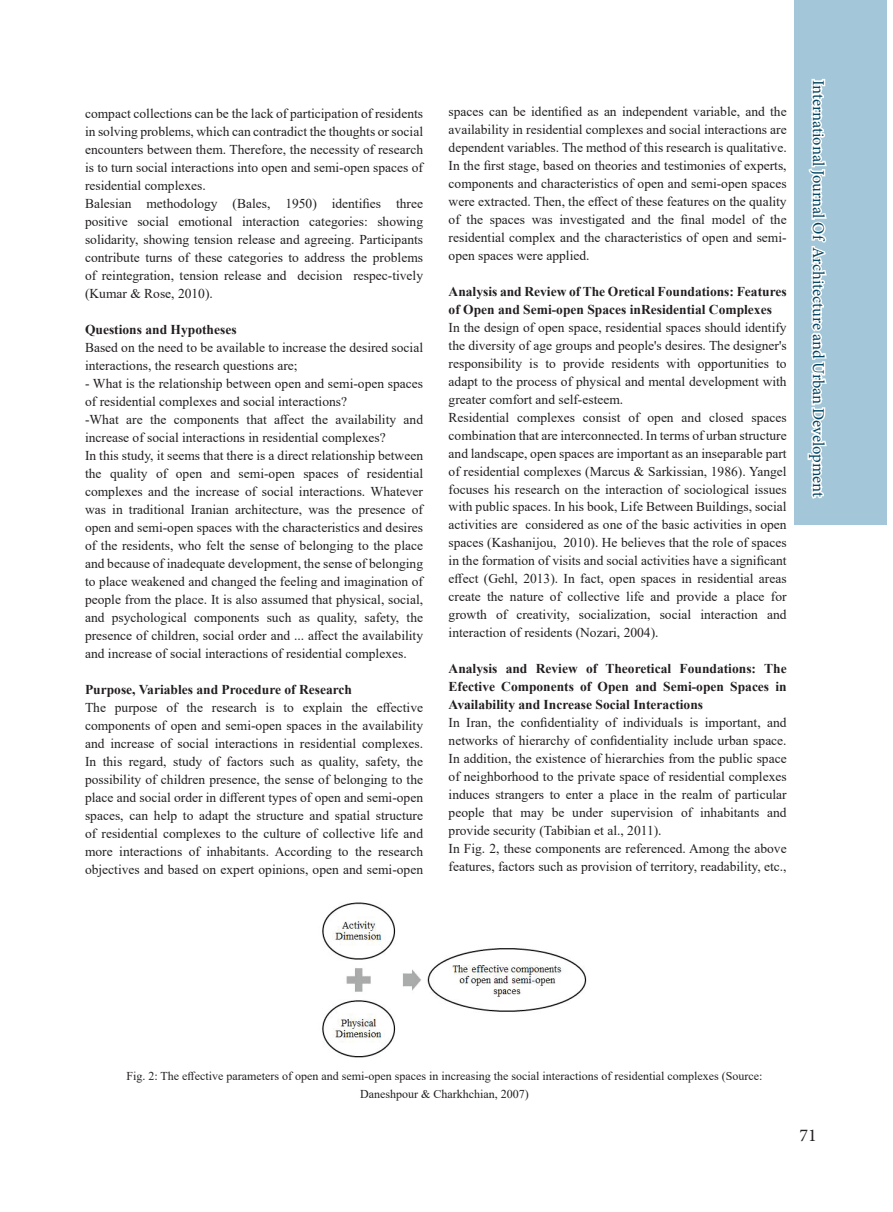
<style>
.page{position:relative;width:893px;height:1212px;background:#fff}
.page>*{position:absolute;margin:0;border:0;box-sizing:border-box;transform-origin:0 0}
.t1{font:18px "Minion Pro";color:#231f20}
.t2{font:16.5px "Minion Pro";letter-spacing:-.005em;color:#004462}
.t3{font:13.5px/18px "Times New Roman";color:#231f20}
.t4{font:700 13.5px/18px "Times New Roman";color:#231f20}
.t5{font:12px/18px "Times New Roman";color:#231f20;text-align:center}
</style>
<div class="page">
<div style="left:794px;top:0;width:92px;height:524px;background:#a3c7d8"></div>
<svg style="left:807px;top:78px;width:20px;height:421px"></svg>
<img style="left:322px;top:902px;width:265px;height:156px">
<p class="t3" style="left:85px;top:104px;width:340px">compact collections can be the lack of participation of residents in solving problems, which can contradict the thoughts or social encounters between them. Therefore, the necessity of research is to turn social interactions into open and semi-open spaces of residential complexes.<br>Balesian methodology (Bales, 1950) identifies three positive social emotional interaction categories: showing solidarity, showing tension release and agreeing. Participants contribute turns of these categories to address the problems of reintegration, tension release and decision respec-tively (Kumar &amp; Rose, 2010).</p>
<p class="t4" style="left:85px;top:320px;width:153px">Ques tions and Hypotheses</p>
<p class="t3" style="left:85px;top:338px;width:340px">Based on the need to be available to increase the desired social interactions, the research ques tions are;</p>
<p class="t3" style="left:85px;top:374px;width:340px">- What is the relationship between open and semi-open spaces of residential complexes and social interactions?<br>-What are the components that affect the availability and increase of social interactions in residential complexes?<br>In this s tudy, it seems that there is a direct relationship between the quality of open and semi-open spaces of residential complexes and the increase of social interactions. Whatever was in traditional Iranian architecture, was the presence of open and semi-open spaces with the characteris tics and desires of the residents, who felt the sense of belonging to the place and because of inadequate development, the sense of belonging to place weakened and changed the feeling and imagination of people from the place. It is also assumed that physical, social, and psychological components such as quality, safety, the presence of children, social order and ... affect the availability and increase of social interactions of residential complexes.</p>
<p class="t4" style="left:85px;top:680px;width:268px">Purpose, Variables and Procedure of Research</p>
<p class="t3" style="left:85px;top:698px;width:340px;text-align:justify">The purpose of the research is to explain the effective components of open and semi-open spaces in the availability and increase of social interactions in residential complexes.<br>In this regard, s tudy of factors such as quality, safety, the possibility of children presence, the sense of belonging to the place and social order in different types of open and semi-open spaces, can help to adapt the s tructure and spatial s tructure of residential complexes to the culture of collective life and more interactions of inhabitants. According to the research objectives and based on expert opinions, open and semi-open</p>
<p class="t3" style="left:449px;top:102px;width:340px;text-align:justify">spaces can be identified as an independent variable, and the availability in residential complexes and social interactions are dependent variables. The method of this research is qualitative.<br>In the firs t s tage, based on theories and tes timonies of experts, components and characteris tics of open and semi-open spaces were extracted. Then, the effect of these features on the quality of the spaces was inves tigated and the final model of the residential complex and the characteris tics of open and semi&shy;open spaces were applied.</p>
<p class="t4" style="left:449px;top:282px;width:340px">Analysis and Review of The Oretical Foundations: Features of Open and Semi-open Spaces inResidential Complexes</p>
<p class="t3" style="left:449px;top:318px;width:340px">In the design of open space, residential spaces should identify the diversity of age groups and people's desires. The designer's responsibility is to provide residents with opportunities to adapt to the process of physical and mental development with greater comfort and self-es teem.<br>Residential complexes consis t of open and closed spaces combination that are interconnected. In terms of urban s tructure and landscape, open spaces are important as an inseparable part of residential complexes (Marcus &amp; Sarkissian, 1986). Yangel focuses his research on the interaction of sociological issues with public spaces. In his book, Life Between Buildings, social activities are considered as one of the basic activities in open spaces (Kashanijou, 2010). He believes that the role of spaces in the formation of visits and social activities have a significant effect (Gehl, 2013). In fact, open spaces in residential areas create the nature of collective life and provide a place for growth of creativity, socialization, social interaction and interaction of residents (Nozari, 2004).</p>
<p class="t4" style="left:449px;top:659px;width:340px;text-align:justify">Analysis and Review of Theoretical Foundations: The Efective Components of Open and Semi-open Spaces in Availability and Increase Social Interactions</p>
<p class="t3" style="left:449px;top:713px;width:340px">In Iran, the confidentiality of individuals is important, and networks of hierarchy of confidentiality include urban space.<br>In addition, the exis tence of hierarchies from the public space of neighborhood to the private space of residential complexes induces s trangers to enter a place in the realm of particular people that may be under supervision of inhabitants and provide security (Tabibian et al., 2011).<br>In Fig. 2, these components are referenced. Among the above features, factors such as provision of territory, readability, etc.,</p>
<p class="t2" style="left:829px;top:80px;width:419px;rotate:90deg">International Journal Of Architecture and Urban Development</p>
<p class="t5" style="left:126px;top:1066px;width:637px">Fig. 2: The effective parameters of open and semi-open spaces in increasing the social interactions of residential complexes (Source:<br>Daneshpour &amp; Charkhchian, 2007)</p>
<h1 class="t1" style="left:800px;top:1123px;width:19px">71</h1>
</div>
